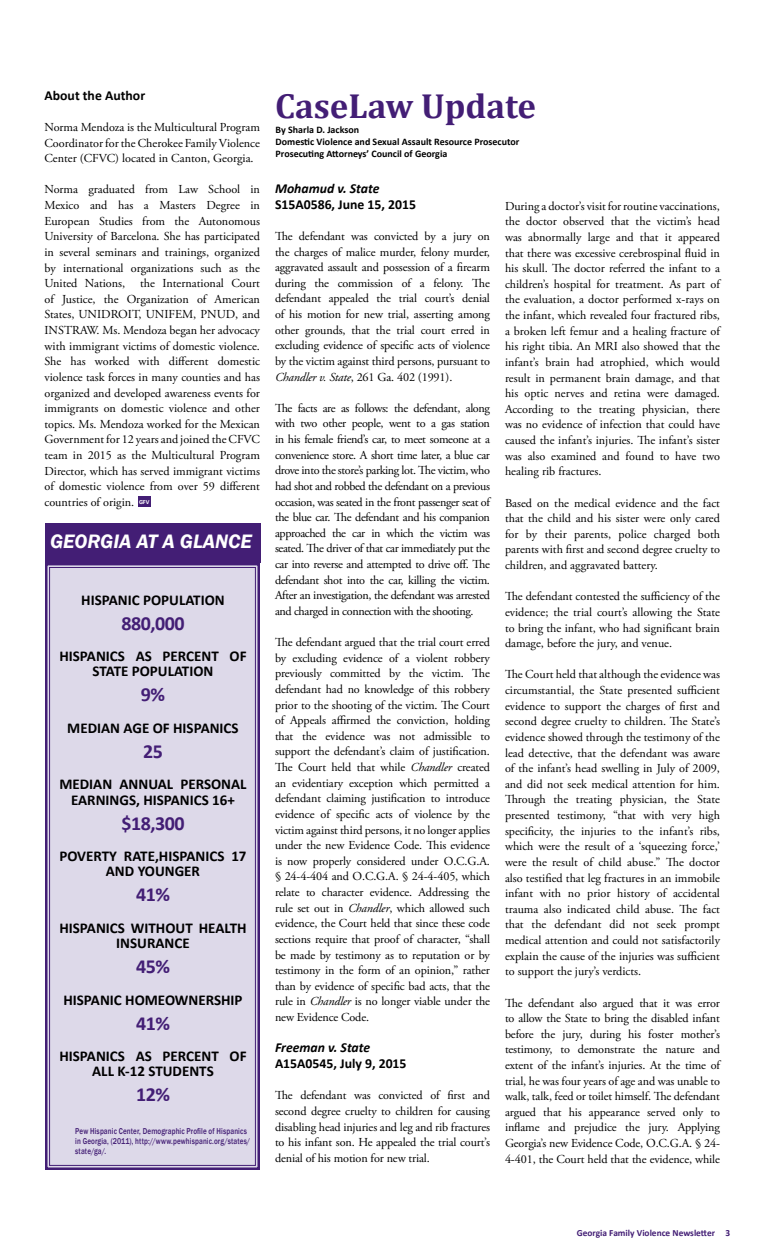
<style>
.page{position:relative;width:765px;height:1260px;background:#fff}
.page>*{position:absolute;margin:0;border:0;box-sizing:border-box;transform-origin:0 0}
.t1{font:700 35px "Cambria";color:#431e75}
.t2{font:700 20px "Calibri";letter-spacing:-.025em;color:#431e75}
.t3{font:italic 600 20px "Franklin Gothic";color:#fff}
.t4{font:700 15px/15.6px "Calibri";color:#000;text-align:center}
.t5{font:700 13.75px "Calibri";color:#000}
.t6{font:italic 700 13.75px "Calibri";color:#000}
.t7{font:12.25px/15.6px "Adobe Garamond Pro";color:#000;text-align:justify}
.t8{font:700 10px/12px "Calibri";color:#000}
.t9{font:700 9.38px "Calibri";color:#431e75}
.t10{font:500 8.75px/10px "Franklin Gothic";letter-spacing:.02em;color:#431e75;scale:.81 1}
.s1{font-style:italic}
</style>
<div class="page">
<div style="left:138px;top:496px;width:13px;height:11px;background:#431e75"></div>
<div style="left:45px;top:562px;width:216px;height:608px;background:#ddd9e9"></div>
<div style="left:49px;top:567px;width:207px;height:599px;border:1px solid #431e75"></div>
<div style="left:45px;top:523px;width:215px;height:40px;background:#431e75"></div>
<p class="t5" style="left:45px;top:87px;width:102px">About the Author</p>
<p class="t7" style="left:45px;top:120px;width:217px">Norma Mendoza is the Multicultural Program Coordinator for the Cherokee Family Violence Center (CFVC) located in Canton, Georgia.</p>
<p class="t7" style="left:45px;top:182px;width:217px">Norma graduated from Law School in Mexico and has a Masters Degree in European Studies from the Autonomous University of Barcelona. She has participated in several seminars and trainings, organized by international organizations such as the United Nations, the International Court of Justice, the Organization of American States, UNIDROIT, UNIFEM, PNUD, and INSTRAW. Ms. Mendoza began her advocacy with immigrant victims of domestic violence.<br>She has worked with different domestic violence task forces in many counties and has organized and developed awareness events for immigrants on domestic violence and other topics. Ms. Mendoza worked for the Mexican Government for 12 years and joined the CFVC team in 2015 as the Multicultural Program Director, which has served immigrant victims of domestic violence from over 59 different countries of origin. <sup>GFV</sup></p>
<h2 class="t3" style="left:50px;top:528px;width:204px">GEORGIA AT A GLANCE</h2>
<p class="t4" style="left:81px;top:592px;width:145px">HISPANIC POPULATION</p>
<h2 class="t2" style="left:122px;top:610px;width:65px">880,000</h2>
<p class="t4" style="left:59px;top:648px;width:189px">HISPANICS AS PERCENT OF<br>STATE POPULATION</p>
<h2 class="t2" style="left:141px;top:682px;width:26px">9%</h2>
<p class="t4" style="left:67px;top:720px;width:173px">MEDIAN AGE OF HISPANICS</p>
<h2 class="t2" style="left:143px;top:738px;width:21px">25</h2>
<p class="t4" style="left:59px;top:776px;width:189px">MEDIAN ANNUAL PERSONAL<br>EARNINGS, HISPANICS 16+</p>
<h2 class="t2" style="left:122px;top:810px;width:65px">$18,300</h2>
<p class="t4" style="left:59px;top:848px;width:189px">POVERTY RATE,HISPANICS 17<br>AND YOUNGER</p>
<h2 class="t2" style="left:136px;top:882px;width:35px">41%</h2>
<p class="t4" style="left:59px;top:920px;width:189px">HISPANICS WITHOUT HEALTH<br>INSURANCE</p>
<h2 class="t2" style="left:136px;top:954px;width:35px">45%</h2>
<p class="t4" style="left:63px;top:992px;width:181px">HISPANIC HOMEOWNERSHIP</p>
<h2 class="t2" style="left:136px;top:1010px;width:35px">41%</h2>
<p class="t4" style="left:59px;top:1048px;width:189px">HISPANICS AS PERCENT OF<br>ALL K-12 STUDENTS</p>
<h2 class="t2" style="left:136px;top:1082px;width:35px">12%</h2>
<p class="t10" style="left:75px;top:1127px;width:218px">Pew Hispanic Center, Demographic Profile of Hispanics in Georgia, (2011), http://www.pewhispanic.org/states/ state/ga/.</p>
<h1 class="t1" style="left:275px;top:82px;width:263px">CaseLaw Update</h1>
<p class="t8" style="left:276px;top:124px;width:245px">By Sharla D. Jackson<br>Domestic Violence and Sexual Assault Resource Prosecutor<br>Prosecuting Attorneys’ Council of Georgia</p>
<p class="t6" style="left:275px;top:180px;width:106px">Mohamud v. State</p>
<p class="t5" style="left:275px;top:195px;width:143px">S15A0586, June 15, 2015</p>
<p class="t7" style="left:275px;top:229px;width:217px">The defendant was convicted by a jury on the charges of malice murder, felony murder, aggravated assault and possession of a firearm during the commission of a felony. The defendant appealed the trial court’s denial of his motion for new trial, asserting among other grounds, that the trial court erred in excluding evidence of specific acts of violence by the victim against third persons, pursuant to <span class="s1">Chandler v. State</span>, 261 Ga. 402 (1991).</p>
<p class="t7" style="left:275px;top:400px;width:217px">The facts are as follows: the defendant, along with two other people, went to a gas station in his female friend’s car, to meet someone at a convenience store. A short time later, a blue car drove into the store’s parking lot. The victim, who had shot and robbed the defendant on a previous occasion, was seated in the front passenger seat of the blue car. The defendant and his companion approached the car in which the victim was seated. The driver of that car immediately put the car into reverse and attempted to drive off. The defendant shot into the car, killing the victim.<br>After an investigation, the defendant was arrested and charged in connection with the shooting.</p>
<p class="t7" style="left:275px;top:635px;width:217px">The defendant argued that the trial court erred by excluding evidence of a violent robbery previously committed by the victim. The defendant had no knowledge of this robbery prior to the shooting of the victim. The Court of Appeals affirmed the conviction, holding that the evidence was not admissible to support the defendant’s claim of justification.<br>The Court held that while <span class="s1">Chandler</span> created an evidentiary exception which permitted a defendant claiming justification to introduce evidence of specific acts of violence by the victim against third persons, it no longer applies under the new Evidence Code. This evidence is now properly considered under O.C.G.A. § 24-4-404 and O.C.G.A. § 24-4-405, which relate to character evidence. Addressing the rule set out in <span class="s1">Chandler</span>, which allowed such evidence, the Court held that since these code sections require that proof of character, “shall be made by testimony as to reputation or by testimony in the form of an opinion,” rather than by evidence of specific bad acts, that the rule in <span class="s1">Chandler</span> is no longer viable under the new Evidence Code.</p>
<p class="t6" style="left:275px;top:1039px;width:97px">Freeman v. State</p>
<p class="t5" style="left:275px;top:1055px;width:133px">A15A0545, July 9, 2015</p>
<p class="t7" style="left:275px;top:1088px;width:217px">The defendant was convicted of first and second degree cruelty to children for causing disabling head injuries and leg and rib fractures to his infant son. He appealed the trial court’s denial of his motion for new trial.</p>
<p class="t7" style="left:505px;top:198px;width:217px">During a doctor’s visit for routine vaccinations, the doctor observed that the victim’s head was abnormally large and that it appeared that there was excessive cerebrospinal fluid in his skull. The doctor referred the infant to a children’s hospital for treatment. As part of the evaluation, a doctor performed x-rays on the infant, which revealed four fractured ribs, a broken left femur and a healing fracture of his right tibia. An MRI also showed that the infant’s brain had atrophied, which would result in permanent brain damage, and that his optic nerves and retina were damaged.<br>According to the treating physician, there was no evidence of infection that could have caused the infant’s injuries. The infant’s sister was also examined and found to have two healing rib fractures.</p>
<p class="t7" style="left:505px;top:495px;width:217px">Based on the medical evidence and the fact that the child and his sister were only cared for by their parents, police charged both parents with first and second degree cruelty to children, and aggravated battery.</p>
<p class="t7" style="left:505px;top:589px;width:217px">The defendant contested the sufficiency of the evidence; the trial court’s allowing the State to bring the infant, who had significant brain damage, before the jury, and venue.</p>
<p class="t7" style="left:505px;top:667px;width:217px">The Court held that although the evidence was circumstantial, the State presented sufficient evidence to support the charges of first and second degree cruelty to children. The State’s evidence showed through the testimony of the lead detective, that the defendant was aware of the infant’s head swelling in July of 2009, and did not seek medical attention for him.<br>Through the treating physician, the State presented testimony, “that with very high specificity, the injuries to the infant’s ribs, which were the result of a ‘squeezing force,’ were the result of child abuse.” The doctor also testified that leg fractures in an immobile infant with no prior history of accidental trauma also indicated child abuse. The fact that the defendant did not seek prompt medical attention and could not satisfactorily explain the cause of the injuries was sufficient to support the jury’s verdicts.</p>
<p class="t7" style="left:505px;top:995px;width:217px">The defendant also argued that it was error to allow the State to bring the disabled infant before the jury, during his foster mother’s testimony, to demonstrate the nature and extent of the infant’s injuries. At the time of trial, he was four years of age and was unable to walk, talk, feed or toilet himself. The defendant argued that his appearance served only to inflame and prejudice the jury. Applying Georgia’s new Evidence Code, O.C.G.A. § 24- 4-401, the Court held that the evidence, while</p>
<p class="t9" style="left:577px;top:1227px;width:155px">Georgia Family Violence Newsletter 3</p>
</div>
